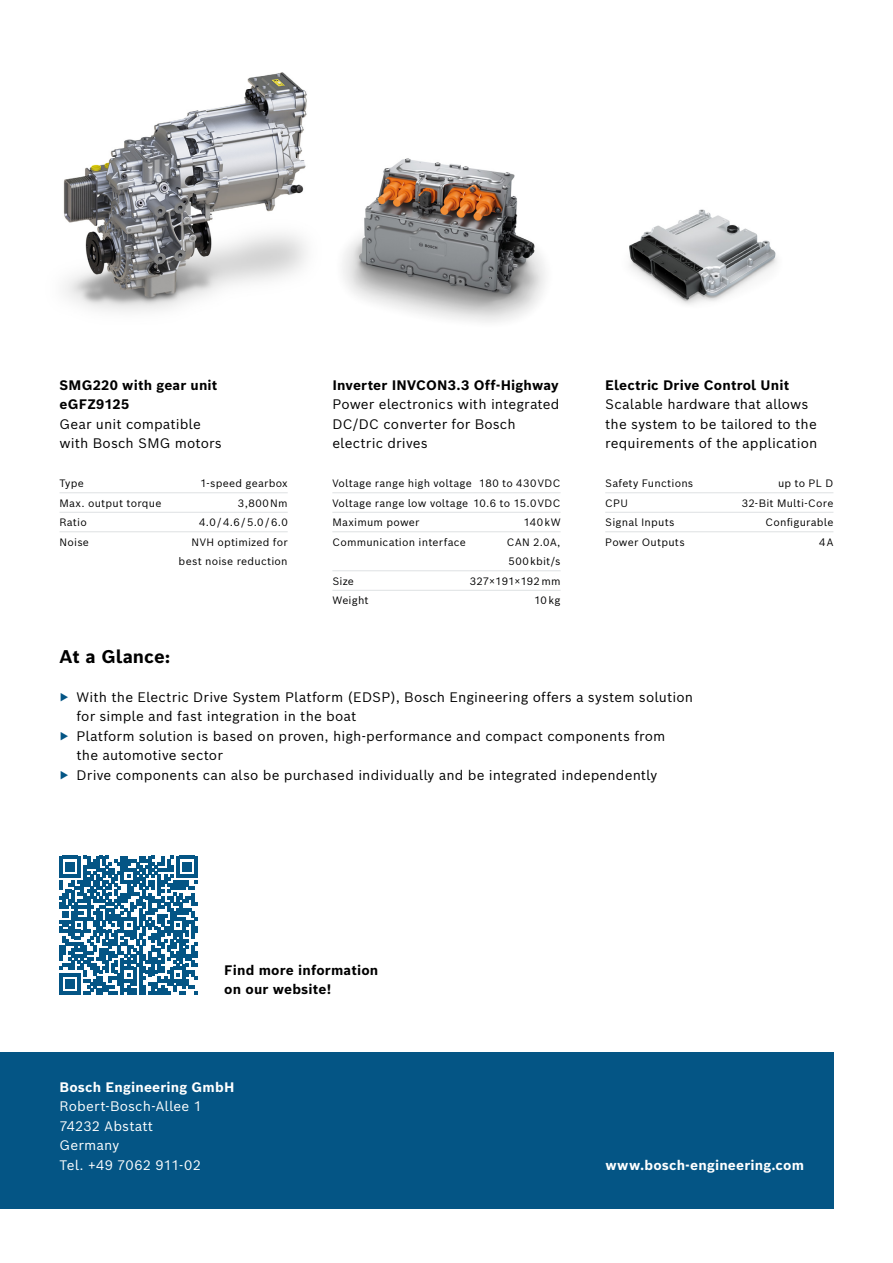
<style>
.page{position:relative;width:893px;height:1263px;background:#fff}
.page>*{position:absolute;margin:0;border:0;box-sizing:border-box;transform-origin:0 0}
.t1{font:700 18px "Bosch Sans";color:#000}
.t2{font:13.5px/19.5px "Bosch Sans";letter-spacing:.01em;color:#000}
.t3{font:700 13.5px/19.5px "Bosch Sans";letter-spacing:.01em;color:#000}
.t4{font:13.5px/19.5px "Bosch Sans";letter-spacing:.01em;color:#fff}
.t5{font:700 13.5px "Bosch Sans";letter-spacing:.01em;color:#fff}
.t6{font:10.5px/19.5px "Bosch Sans";letter-spacing:.02em;color:#000;text-align:right}
.s1{color:#045585}
</style>
<div class="page">
<div style="left:0;top:1053px;width:833px;height:156px;background:#045585"></div>
<svg style="left:59px;top:856px;width:139px;height:139px"></svg>
<img style="left:63px;top:72px;width:241px;height:240px">
<img style="left:304px;top:90px;width:241px;height:232px">
<img style="left:629px;top:209px;width:148px;height:96px">
<hr style="left:60px;top:492px;width:228px;height:1px;background:#dee1e3">
<hr style="left:60px;top:512px;width:228px;height:1px;background:#dee1e3">
<hr style="left:60px;top:531px;width:228px;height:1px;background:#dee1e3">
<hr style="left:332px;top:492px;width:229px;height:1px;background:#dee1e3">
<hr style="left:332px;top:512px;width:229px;height:1px;background:#dee1e3">
<hr style="left:332px;top:531px;width:229px;height:1px;background:#dee1e3">
<hr style="left:332px;top:570px;width:229px;height:1px;background:#dee1e3">
<hr style="left:332px;top:590px;width:229px;height:1px;background:#dee1e3">
<hr style="left:605px;top:492px;width:228px;height:1px;background:#dee1e3">
<hr style="left:605px;top:512px;width:228px;height:1px;background:#dee1e3">
<hr style="left:605px;top:531px;width:228px;height:1px;background:#dee1e3">
<p class="t3" style="left:60px;top:375px;width:159px">SMG220 with gear unit eGFZ9125</p>
<p class="t2" style="left:60px;top:413px;width:164px">Gear unit compatible with Bosch SMG motors</p>
<p class="t6" style="left:60px;top:473px;width:26px">Type</p>
<p class="t6" style="left:200px;top:473px;width:89px">1-speed gearbox</p>
<p class="t6" style="left:60px;top:493px;width:103px">Max. output torque</p>
<p class="t6" style="left:238px;top:493px;width:51px">3,800 Nm</p>
<p class="t6" style="left:60px;top:512px;width:29px">Ratio</p>
<p class="t6" style="left:199px;top:512px;width:90px">4.0 / 4.6 / 5.0 / 6.0</p>
<p class="t6" style="left:60px;top:532px;width:31px">Noise</p>
<p class="t6" style="left:179px;top:532px;width:111px">NVH optimized for best noise reduction</p>
<p class="t3" style="left:332px;top:375px;width:228px">Inverter INVCON3.3 Off-Highway</p>
<p class="t2" style="left:332px;top:394px;width:229px">Power electronics with integrated<br>DC/DC converter for Bosch electric drives</p>
<p class="t6" style="left:332px;top:473px;width:230px;text-align:justify">Voltage range high voltage 180 to 430 VDC Voltage range low voltage 10.6 to 15.0 VDC Maximum power</p>
<p class="t6" style="left:523px;top:512px;width:39px">140 kW</p>
<p class="t6" style="left:332px;top:532px;width:135px">Communication interface</p>
<p class="t6" style="left:507px;top:532px;width:55px;text-align:left">CAN 2.0A,<br>500 kbit/s</p>
<p class="t6" style="left:332px;top:571px;width:23px">Size</p>
<p class="t6" style="left:470px;top:571px;width:92px">327×191×192 mm</p>
<p class="t6" style="left:332px;top:590px;width:38px">Weight</p>
<p class="t6" style="left:534px;top:590px;width:28px">10 kg</p>
<p class="t3" style="left:605px;top:375px;width:185px">Electric Drive Control Unit</p>
<p class="t2" style="left:605px;top:394px;width:214px">Scalable hardware that allows the system to be tailored to the requirements of the application</p>
<p class="t6" style="left:605px;top:473px;width:90px">Safety Functions</p>
<p class="t6" style="left:778px;top:473px;width:57px">up to PL D</p>
<p class="t6" style="left:605px;top:493px;width:24px">CPU</p>
<p class="t6" style="left:742px;top:493px;width:93px">32-Bit Multi-Core</p>
<p class="t6" style="left:605px;top:512px;width:71px">Signal Inputs</p>
<p class="t6" style="left:766px;top:512px;width:69px">Configurable</p>
<p class="t6" style="left:605px;top:532px;width:81px">Power Outputs</p>
<p class="t6" style="left:819px;top:532px;width:16px">4 A</p>
<h1 class="t1" style="left:60px;top:644px;width:112px">At a Glance:</h1>
<p class="t2" style="left:60px;top:686px;width:635px"><span class="s1">▶</span> With the Electric Drive System Platform (EDSP), Bosch Engineering offers a system solution</p>
<p class="t2" style="left:77px;top:706px;width:281px">for simple and fast integration in the boat</p>
<p class="t2" style="left:60px;top:725px;width:607px"><span class="s1">▶</span> Platform solution is based on proven, high-performance and compact components from</p>
<p class="t2" style="left:77px;top:745px;width:148px">the automotive sector</p>
<p class="t2" style="left:60px;top:764px;width:599px"><span class="s1">▶</span> Drive components can also be purchased individually and be integrated independently</p>
<p class="t3" style="left:224px;top:960px;width:155px">Find more information on our website!</p>
<p class="t5" style="left:60px;top:1078px;width:176px">Bosch Engineering GmbH</p>
<p class="t4" style="left:60px;top:1096px;width:144px">Robert-Bosch-Allee 1<br>74232 Abstatt<br>Germany<br>Tel. +49 7062 911-02</p>
<p class="t5" style="left:605px;top:1156px;width:200px">www.bosch-engineering.com</p>
</div>
